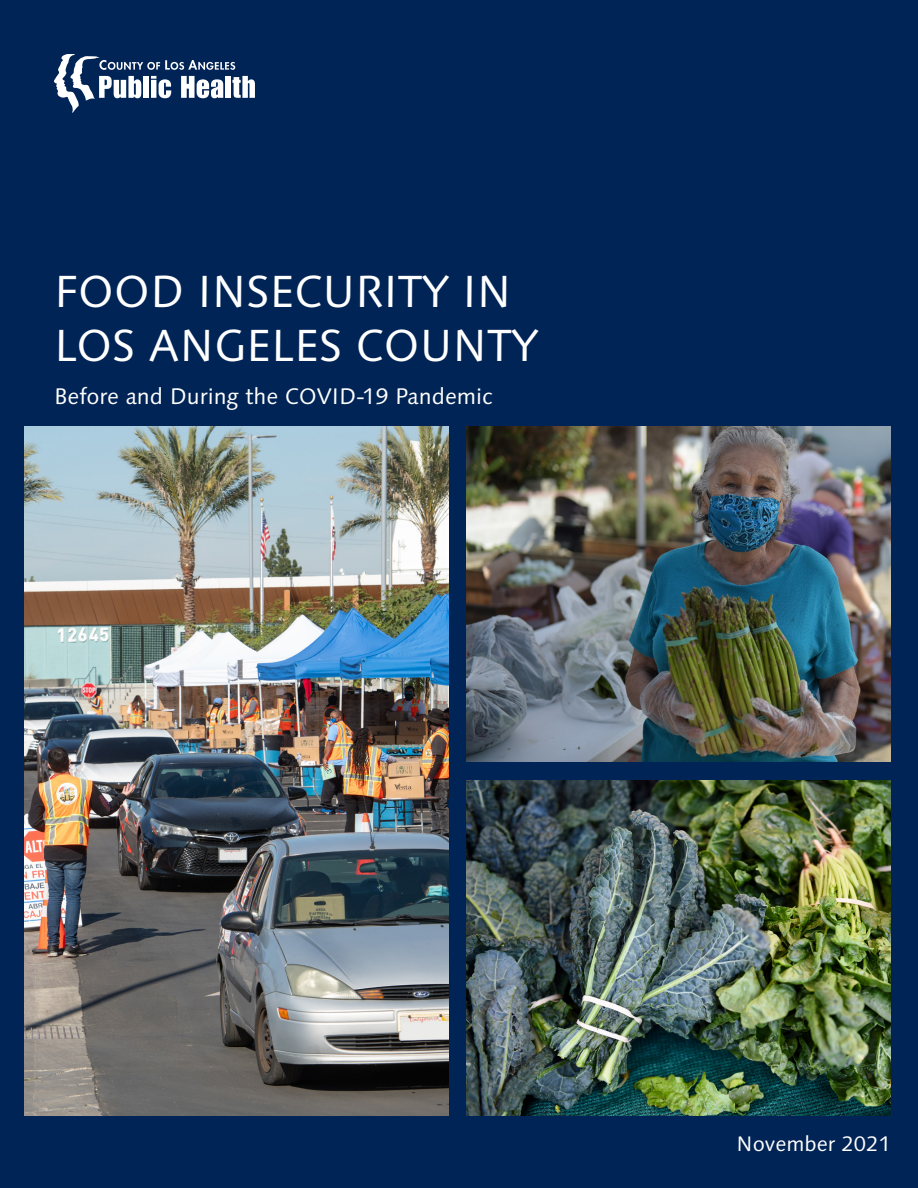
<style>
.page{position:relative;width:918px;height:1188px;background:#002455}
.page>*{position:absolute;margin:0;border:0;box-sizing:border-box;transform-origin:0 0}
.Main_title_2{font:45px/54px "Linotype Syntax";color:#fff}
.text_green{font:22.5px "Linotype Syntax";color:#fff}
.text_green-2{font:21px "Linotype Syntax";color:#fff}
</style>
<div class="page">
<svg style="left:54px;top:54px;width:201px;height:59px"></svg>
<img style="left:466px;top:780px;width:425px;height:336px">
<img style="left:24px;top:426px;width:424px;height:690px">
<img style="left:466px;top:426px;width:425px;height:336px">
<p class="Main_title_2" style="left:54px;top:265px;width:486px">FOOD INSECURITY IN<br>LOS ANGELES COUNTY</p>
<p class="text_green" style="left:54px;top:383px;width:440px">Before and During the COVID-19 Pandemic</p>
<p class="text_green-2" style="left:737px;top:1131px;width:156px">November 2021</p>
</div>
